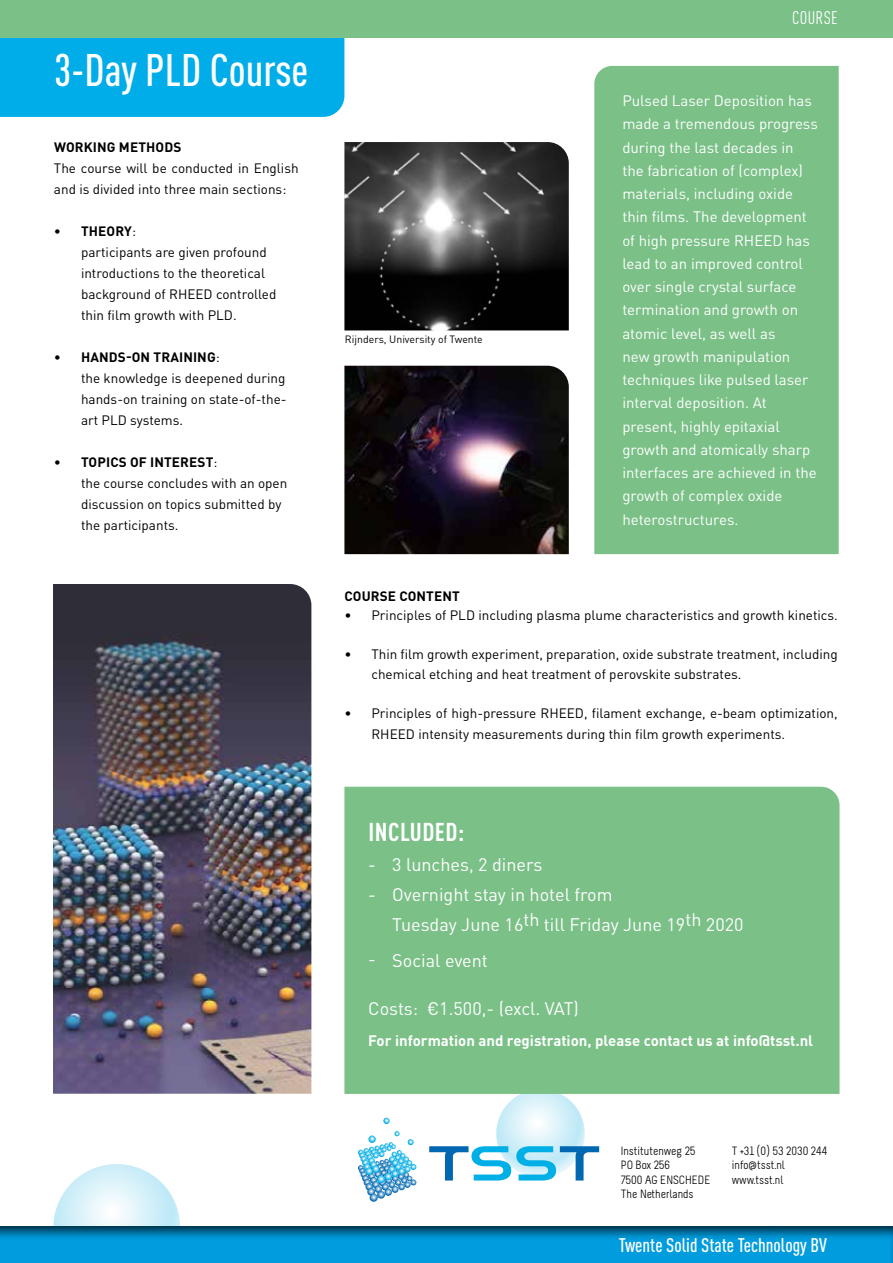
<style>
.page{position:relative;width:893px;height:1263px;background:#fff}
.page>*{position:absolute;margin:0;border:0;box-sizing:border-box;transform-origin:0 0}
.t1{font:500 condensed 45px "DIN Pro";color:#fff}
.t2{font:700 condensed 25.5px "DIN Pro";letter-spacing:.02em;color:#fff}
.t3{font:500 condensed 19.5px "DIN Pro";color:#fff}
.t4{font:18px/30px "DIN Pro";color:#fff}
.t5{font:condensed 18px "DIN Pro";letter-spacing:.02em;color:#fff}
.t6{font:15px/23.2px "DIN Pro";color:#fff}
.t7{font:700 15px "DIN Pro";color:#fff}
.t8{font:13.5px/21px "DIN Pro";color:#000}
.t9{font:700 13.5px "DIN Pro";letter-spacing:.01em;color:#000}
.t10{font:12px/14.4px "Melbourne";color:#000}
.t11{font:10.5px "DIN Pro";color:#000}
.s1{font-weight:700}
</style>
<div class="page">
<svg style="left:53px;top:1164px;width:127px;height:60px"></svg>
<div style="left:0;top:37px;width:344px;height:80px;background:#00ade9"></div>
<div style="left:0;top:0;width:893px;height:37px;background:#7ac087"></div>
<div style="left:0;top:1224px;width:893px;height:39px;background:#000;opacity:.75"></div>
<div style="left:594px;top:66px;width:245px;height:488px;background:#7ac087"></div>
<img style="left:344px;top:142px;width:225px;height:188px">
<img style="left:344px;top:366px;width:225px;height:188px">
<img style="left:53px;top:584px;width:258px;height:510px">
<div style="left:344px;top:786px;width:496px;height:308px;background:#7ac087"></div>
<svg style="left:383px;top:1118px;width:7px;height:6px"></svg>
<svg style="left:358px;top:1131px;width:59px;height:71px"></svg>
<svg style="left:429px;top:1089px;width:170px;height:92px"></svg>
<h1 class="t1" style="left:54px;top:37px;width:256px">3-Day PLD Course</h1>
<p class="t9" style="left:54px;top:136px;width:129px">WORKING METHODS</p>
<p class="t8" style="left:54px;top:157px;width:246px">The course will be conducted in English and is divided into three main sections:</p>
<p class="t8" style="left:81px;top:220px;width:197px;text-indent:-27px"><span class="s1">• THEORY</span>:<br>participants are given profound introductions to the theoretical background of RHEED controlled thin film growth with PLD.</p>
<p class="t8" style="left:81px;top:346px;width:207px;text-indent:-27px"><span class="s1">• HANDS-ON TRAINING</span>:<br>the knowledge is deepened during hands-on training on state-of-the&shy;art PLD systems.</p>
<p class="t8" style="left:81px;top:451px;width:208px;text-indent:-27px"><span class="s1">• TOPICS OF INTEREST</span>:<br>the course concludes with an open discussion on topics submitted by the participants.</p>
<p class="t11" style="left:345px;top:331px;width:139px">Rijnders, University of Twente</p>
<h3 class="t5" style="left:792px;top:5px;width:47px">COURSE</h3>
<p class="t6" style="left:622px;top:88px;width:197px">Pulsed Laser Deposition has made a tremendous progress during the last decades in the fabrication of (complex) materials, including oxide thin films. The development of high pressure RHEED has lead to an improved control over single crystal surface termination and growth on atomic level, as well as<br>new growth manipulation techniques like pulsed laser interval deposition. At present, highly epitaxial growth and atomically sharp interfaces are achieved in the growth of complex oxide heterostructures.</p>
<p class="t9" style="left:344px;top:584px;width:117px">COURSE CONTENT</p>
<p class="t8" style="left:344px;top:603px;width:495px">• Principles of PLD including plasma plume characteristics and growth kinetics.</p>
<p class="t8" style="left:371px;top:643px;width:468px;line-height:19.5px;text-indent:-27px">• Thin film growth experiment, preparation, oxide substrate treatment, including chemical etching and heat treatment of perovskite substrates.</p>
<p class="t8" style="left:371px;top:701px;width:468px;text-indent:-27px">• Principles of high-pressure RHEED, filament exchange, e-beam optimization,<br>RHEED intensity measurements during thin film growth experiments.</p>
<h2 class="t2" style="left:368px;top:812px;width:97px">INCLUDED:</h2>
<h3 class="t4" style="left:368px;top:847px;width:176px">- 3 lunches, 2 diners</h3>
<h3 class="t4" style="left:392px;top:877px;width:353px;text-indent:-24px">- Overnight stay in hotel from<br>Tuesday June 16th till Friday June 19th 2020</h3>
<h3 class="t4" style="left:368px;top:943px;width:121px">- Social event</h3>
<h3 class="t4" style="left:368px;top:991px;width:212px">Costs: €1.500,- (excl. VAT)</h3>
<p class="t7" style="left:368px;top:1028px;width:446px">For information and registration, please contact us at info@tsst.nl</p>
<p class="t10" style="left:621px;top:1144px;width:91px">Institutenweg 25<br>PO Box 256<br>7500 AG ENSCHEDE<br>The Netherlands</p>
<p class="t10" style="left:732px;top:1144px;width:97px">T +31 (0) 53 2030 244 info@tsst.nl www.tsst.nl</p>
<h3 class="t3" style="left:619px;top:1231px;width:210px">Twente Solid State Technology BV</h3>
</div>
